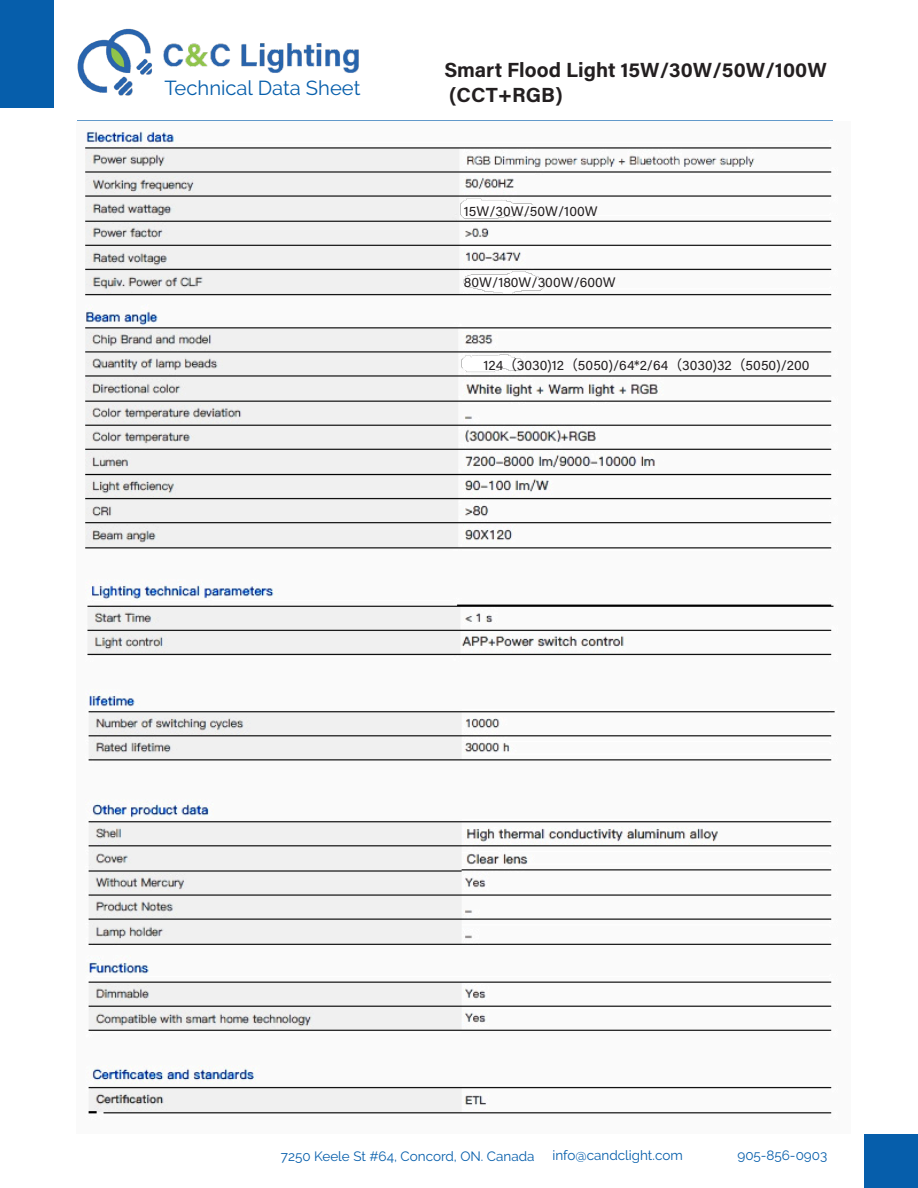
<style>
.page{position:relative;width:918px;height:1188px;background:#fff}
.page>*{position:absolute;margin:0;border:0;box-sizing:border-box;transform-origin:0 0}
.t1{font:700 20.55px/24.6px "Acumin Pro";color:#231f20}
.t2{font:20.25px "Raleway";color:#065eab}
.t3{font:13.8px "Acumin Pro";color:#231f20}
.t4{font:13.5px "Raleway";color:#065eab}
.s1{font-family:"Source Han Sans JP"}
</style>
<div class="page">
<img style="left:77px;top:28px;width:75px;height:68px">
<img style="left:163px;top:43px;width:196px;height:30px">
<div style="left:0;top:0;width:54px;height:108px;background:#065eab"></div>
<div style="left:864px;top:1134px;width:54px;height:54px;background:#065eab"></div>
<hr style="left:77px;top:120px;width:756px;height:2px;background:#065eab">
<img style="left:77px;top:121px;width:758px;height:993px">
<h2 class="t2" style="left:165px;top:76px;width:197px">Technical Data Sheet</h2>
<h1 class="t1" style="left:444px;top:57px;width:384px">Smart Flood Light 15W/30W/50W/100W (CCT+RGB)</h1>
<p class="t3" style="left:464px;top:201px;width:135px">15W/30W/50W/100W</p>
<p class="t3" style="left:464px;top:272px;width:153px">80W/180W/300W/600W</p>
<p class="t3" style="left:484px;top:356px;width:328px">124<span class="s1">（</span>3030)12<span class="s1">（</span>5050)/64*2/64<span class="s1">（</span>3030)32<span class="s1">（</span>5050)/200</p>
<p class="t4" style="left:281px;top:1148px;width:255px">7250 Keele St #64, Concord, ON. Canada</p>
<p class="t4" style="left:553px;top:1147px;width:132px">info@candclight.com</p>
<p class="t4" style="left:737px;top:1147px;width:91px">905-856-0903</p>
</div>
